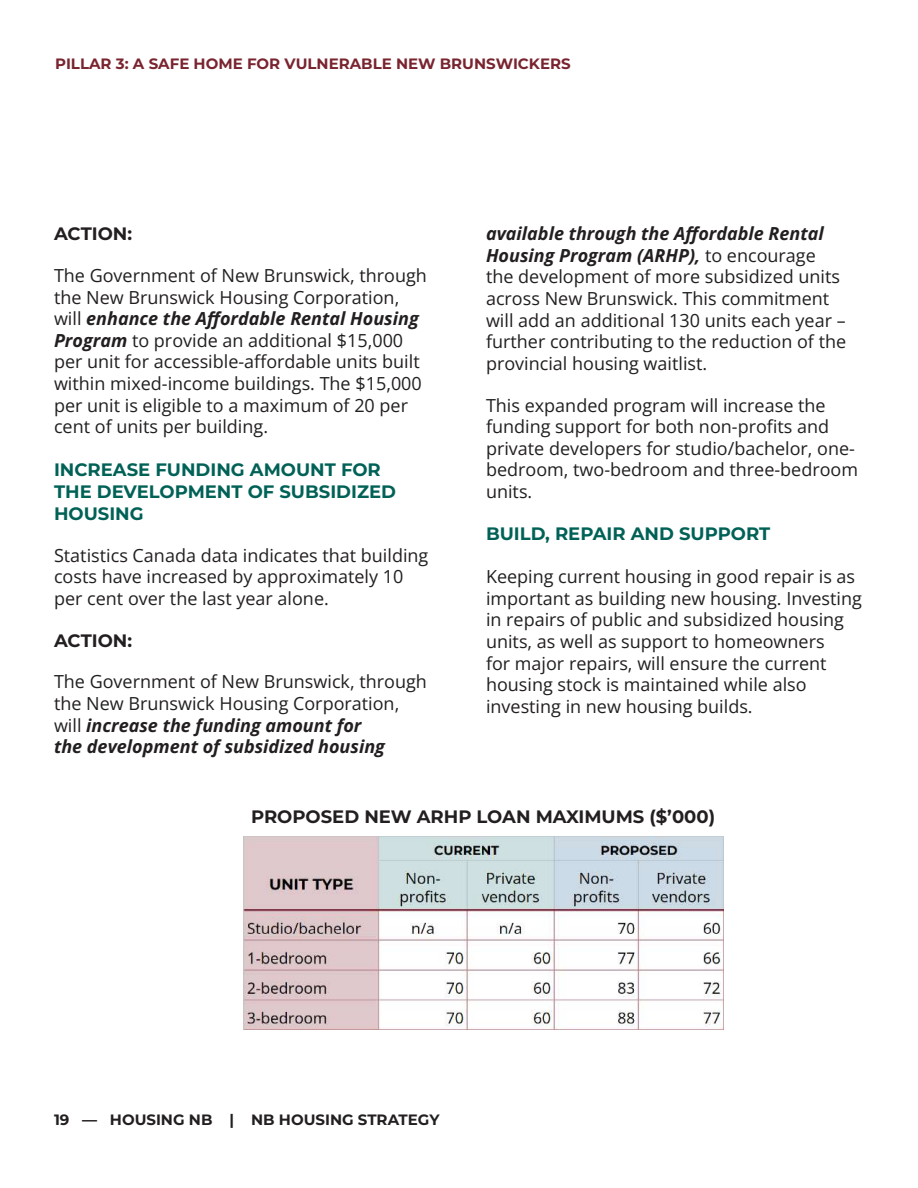
<style>
.page{position:relative;width:918px;height:1188px;background:#fff}
.page>*{position:absolute;margin:0;border:0;box-sizing:border-box;transform-origin:0 0}
.t1{font:18px/21.6px "Open Sans";color:#231f20}
.t2{font:700 18px/21.6px "Montserrat";color:#006156}
.t3{font:700 18px "Montserrat";color:#231f20}
.t4{font:700 15px "Montserrat";color:#79242f}
.t5{font:700 15px "Montserrat";color:#231f20}
.s1{font-style:italic}
</style>
<div class="page">
<img style="left:243px;top:836px;width:481px;height:193px">
<p class="t4" style="left:55px;top:52px;width:517px">PILLAR 3: A SAFE HOME FOR VULNERABLE NEW BRUNSWICKERS</p>
<p class="t3" style="left:54px;top:221px;width:80px">ACTION:</p>
<p class="t1" style="left:54px;top:264px;width:374px">The Government of New Brunswick, through the New Brunswick Housing Corporation, will <span class="s1">enhance the Affordable Rental Housing Program</span> to provide an additional $15,000 per unit for accessible-affordable units built within mixed-income buildings. The $15,000 per unit is eligible to a maximum of 20 per cent of units per building.</p>
<p class="t2" style="left:54px;top:458px;width:344px">INCREASE FUNDING AMOUNT FOR<br>THE DEVELOPMENT OF SUBSIDIZED<br>HOUSING</p>
<p class="t1" style="left:54px;top:544px;width:376px">Statistics Canada data indicates that building costs have increased by approximately 10 per cent over the last year alone.</p>
<p class="t3" style="left:54px;top:627px;width:80px">ACTION:</p>
<p class="t1" style="left:54px;top:671px;width:374px">The Government of New Brunswick, through the New Brunswick Housing Corporation, will <span class="s1">increase the funding amount for<br>the development of subsidized housing</span></p>
<p class="t1" style="left:486px;top:222px;width:362px"><span class="s1">available through the Affordable Rental Housing Program (ARHP),</span> to encourage the development of more subsidized units across New Brunswick. This commitment will add an additional 130 units each year – further contributing to the reduction of the provincial housing waitlist.</p>
<p class="t1" style="left:486px;top:394px;width:374px">This expanded program will increase the funding support for both non-profits and private developers for studio/bachelor, one&shy;bedroom, two-bedroom and three-bedroom units.</p>
<p class="t2" style="left:486px;top:522px;width:286px">BUILD, REPAIR AND SUPPORT</p>
<p class="t1" style="left:486px;top:565px;width:377px">Keeping current housing in good repair is as important as building new housing. Investing in repairs of public and subsidized housing units, as well as support to homeowners<br>for major repairs, will ensure the current housing stock is maintained while also investing in new housing builds.</p>
<p class="t3" style="left:251px;top:803px;width:466px">PROPOSED NEW ARHP LOAN MAXIMUMS ($’000)</p>
<p class="t5" style="left:54px;top:1109px;width:387px">19 — HOUSING NB | NB HOUSING STRATEGY</p>
</div>
